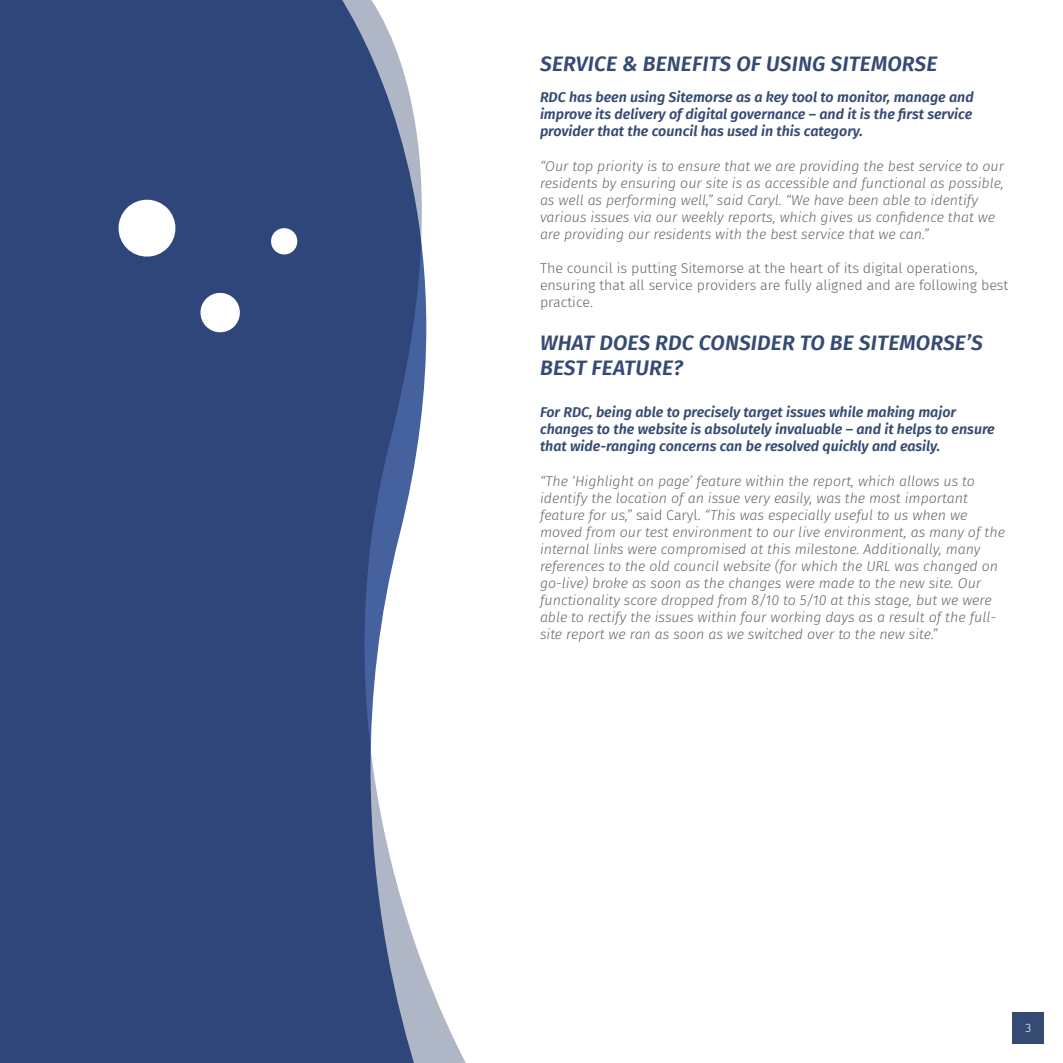
<style>
.page{position:relative;width:1063px;height:1063px;background:#fff}
.page>*{position:absolute;margin:0;border:0;box-sizing:border-box;transform-origin:0 0}
.t1{font:italic 600 21px/25.2px "Fira Sans";letter-spacing:.01em;color:#364b73}
.t2{font:italic 300 14.25px/17.1px "Fira Sans";color:#64666a;text-align:justify}
.t3{font:italic 600 14.25px/17.1px "Fira Sans";color:#364b73}
.t4{font:300 14.25px/17.1px "Fira Sans";color:#64666a}
.t5{font:300 12px "Fira Sans";color:#fff}
.s1{font-style:normal}
</style>
<div class="page">
<svg style="left:0;top:0;width:466px;height:1063px;background:#4d618e"></svg>
<svg style="left:116px;top:197px;width:62px;height:62px"></svg>
<svg style="left:199px;top:291px;width:43px;height:43px"></svg>
<svg style="left:270px;top:227px;width:29px;height:29px"></svg>
<div style="left:1012px;top:1012px;width:32px;height:32px;background:#364b73"></div>
<h3 class="t1" style="left:540px;top:50px;width:399px">SERVICE &amp; BENEFITS OF USING SITEMORSE</h3>
<p class="t3" style="left:540px;top:88px;width:435px">RDC has been using Sitemorse as a key tool to monitor, manage and</p>
<p class="t3" style="left:540px;top:105px;width:434px">improve its delivery of digital governance – and it is the first service</p>
<p class="t3" style="left:540px;top:122px;width:324px">provider that the council has used in this category.</p>
<p class="t2" style="left:540px;top:157px;width:466px">“Our top priority is to ensure that we are providing the best service to our residents by ensuring our site is as accessible and functional as possible, as well as performing well,” said Caryl. “We have been able to identify</p>
<p class="t2" style="left:540px;top:208px;width:457px">various issues via our weekly reports, which gives us confidence that we</p>
<p class="t2" style="left:540px;top:225px;width:391px">are providing our residents with the best service that we can.”</p>
<p class="t4" style="left:540px;top:260px;width:470px">The council is putting Sitemorse at the heart of its digital operations, ensuring that all service providers are fully aligned and are following best practice.</p>
<h3 class="t1" style="left:540px;top:329px;width:444px">WHAT DOES RDC CONSIDER TO BE SITEMORSE’S<br>BEST FEATURE?</h3>
<p class="t3" style="left:540px;top:403px;width:456px">For RDC, being able to precisely target issues while making major changes to the website is absolutely invaluable – and it helps to ensure that wide-ranging concerns can be resolved quickly and easily.</p>
<p class="t2" style="left:540px;top:472px;width:466px;text-align:left">“The ‘Highlight on page’ feature within the report, which allows us to identify the location of an issue very easily, was the most important feature for us,” <span class="s1">said Caryl.</span> “This was especially useful to us when we moved from our test environment to our live environment, as many of the internal links were compromised at this milestone. Additionally, many references to the old council website (for which the URL was changed on go-live) broke as soon as the changes were made to the new site. Our functionality score dropped from 8/10 to 5/10 at this stage, but we were able to rectify the issues within four working days as a result of the full&shy;site report we ran as soon as we switched over to the new site.”</p>
<p class="t5" style="left:1025px;top:1019px;width:7px">3</p>
</div>
